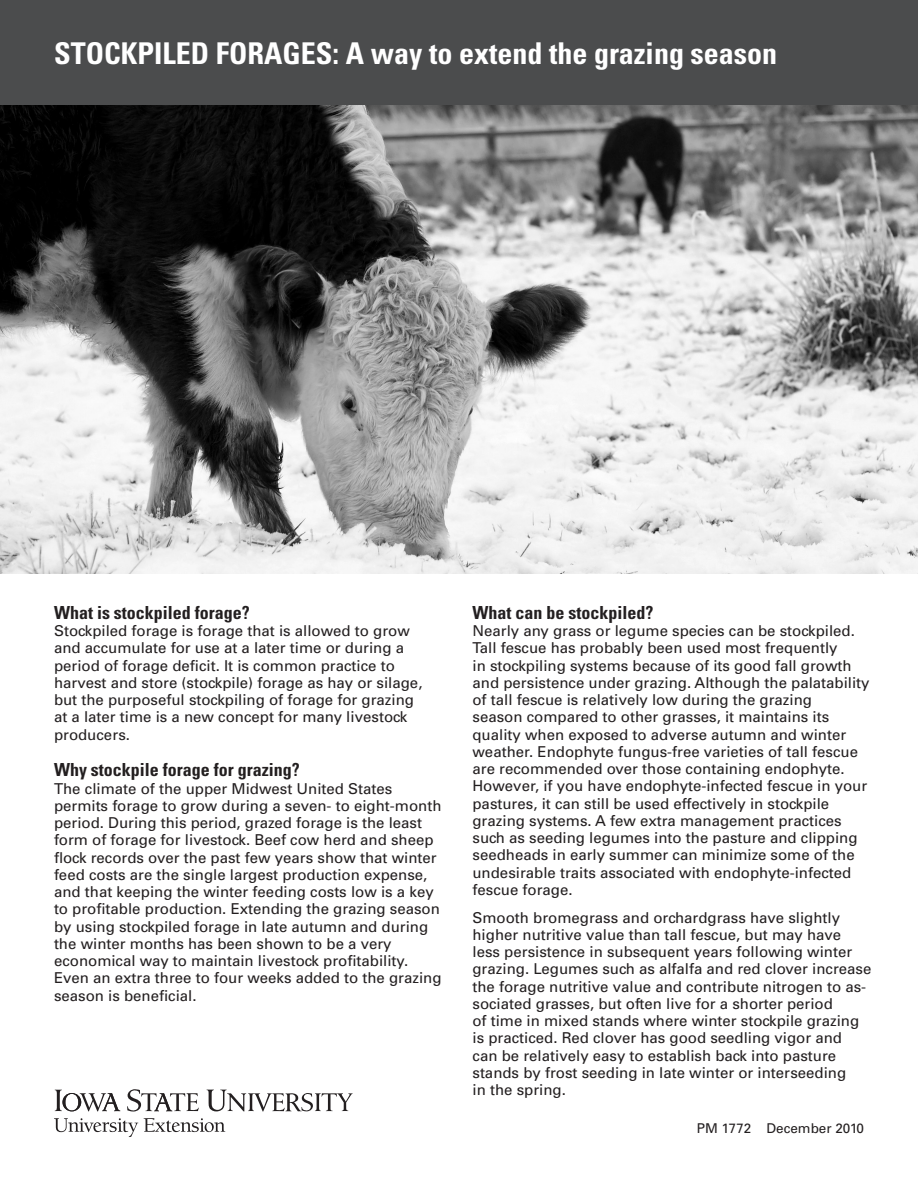
<style>
.page{position:relative;width:918px;height:1188px;background:#fff}
.page>*{position:absolute;margin:0;border:0;box-sizing:border-box;transform-origin:0 0}
.t1{font:700 condensed 30px "Univers";color:#fff}
.t2{font:700 condensed 18px "Univers";color:#231f20}
.t3{font:15px/17.2px "Univers";color:#231f20}
.t4{font:13.5px "Univers";color:#231f20}
</style>
<div class="page">
<div style="left:0;top:0;width:918px;height:107px;background:#4b4c4d"></div>
<svg style="left:54px;top:1118px;width:84px;height:19px"></svg>
<svg style="left:144px;top:1118px;width:81px;height:14px"></svg>
<svg style="left:55px;top:1090px;width:65px;height:21px"></svg>
<svg style="left:127px;top:1089px;width:72px;height:23px"></svg>
<svg style="left:207px;top:1090px;width:146px;height:22px"></svg>
<img style="left:0;top:105px;width:918px;height:468px">
<h1 class="t1" style="left:54px;top:35px;width:725px">STOCKPILED FORAGES: A way to extend the grazing season</h1>
<h2 class="t2" style="left:54px;top:601px;width:197px">What is stockpiled forage?</h2>
<p class="t3" style="left:54px;top:622px;width:370px">Stockpiled forage is forage that is allowed to grow and accumulate for use at a later time or during a period of forage deficit. It is common practice to harvest and store (stockpile) forage as hay or silage, but the purposeful stockpiling of forage for grazing at a later time is a new concept for many livestock producers.</p>
<h2 class="t2" style="left:54px;top:759px;width:247px">Why stockpile forage for grazing?</h2>
<p class="t3" style="left:54px;top:779px;width:389px">The climate of the upper Midwest United States permits forage to grow during a seven- to eight-month period. During this period, grazed forage is the least form of forage for livestock. Beef cow herd and sheep flock records over the past few years show that winter feed costs are the single largest production expense, and that keeping the winter feeding costs low is a key to profitable production. Extending the grazing season by using stockpiled forage in late autumn and during the winter months has been shown to be a very economical way to maintain livestock profitability.<br>Even an extra three to four weeks added to the grazing season is beneficial.</p>
<p class="t2" style="left:472px;top:601px;width:182px">What can be stockpiled?</p>
<p class="t3" style="left:472px;top:622px;width:399px">Nearly any grass or legume species can be stockpiled.<br>Tall fescue has probably been used most frequently<br>in stockpiling systems because of its good fall growth and persistence under grazing. Although the palatability of tall fescue is relatively low during the grazing<br>season compared to other grasses, it maintains its quality when exposed to adverse autumn and winter weather. Endophyte fungus-free varieties of tall fescue are recommended over those containing endophyte.<br>However, if you have endophyte-infected fescue in your pastures, it can still be used effectively in stockpile grazing systems. A few extra management practices such as seeding legumes into the pasture and clipping seedheads in early summer can minimize some of the undesirable traits associated with endophyte-infected fescue forage.</p>
<p class="t3" style="left:472px;top:908px;width:400px">Smooth bromegrass and orchardgrass have slightly higher nutritive value than tall fescue, but may have less persistence in subsequent years following winter grazing. Legumes such as alfalfa and red clover increase the forage nutritive value and contribute nitrogen to as&shy;sociated grasses, but often live for a shorter period<br>of time in mixed stands where winter stockpile grazing is practiced. Red clover has good seedling vigor and<br>can be relatively easy to establish back into pasture stands by frost seeding in late winter or interseeding<br>in the spring.</p>
<p class="t4" style="left:697px;top:1120px;width:169px">PM 1772 December 2010</p>
</div>
